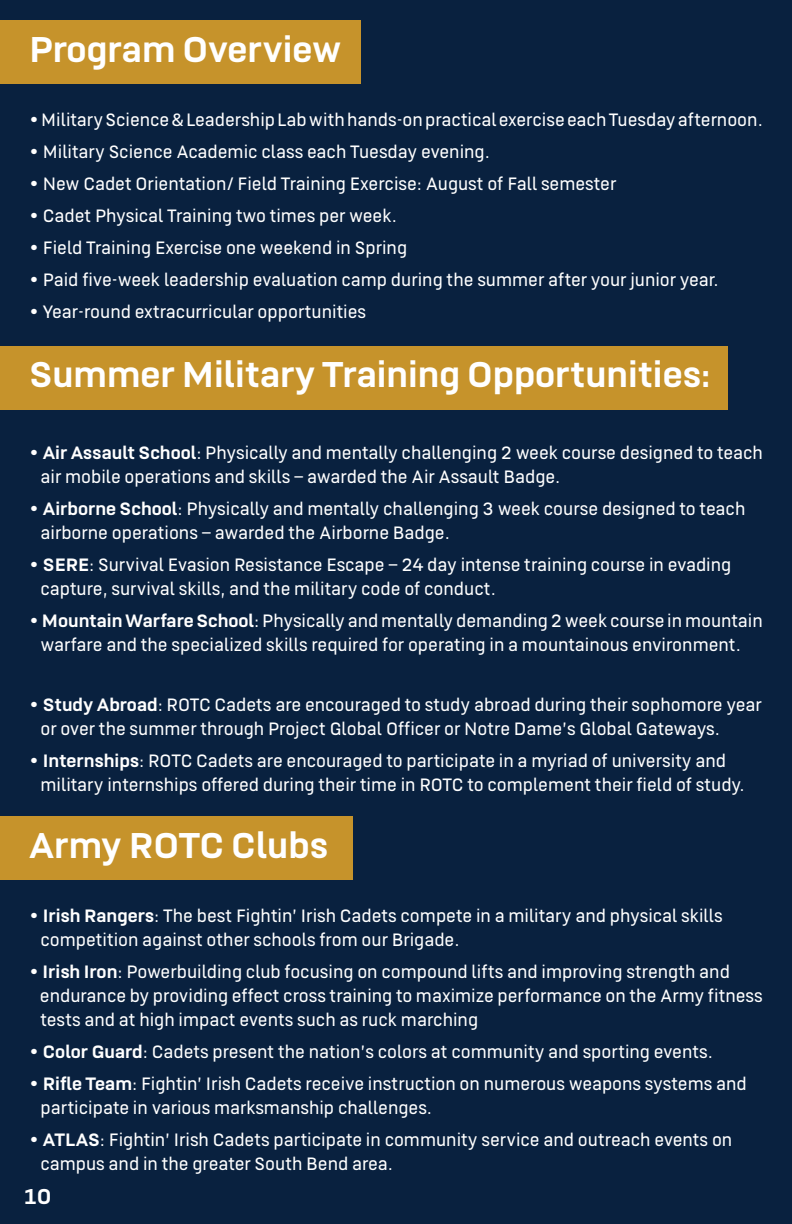
<style>
.page{position:relative;width:792px;height:1224px;background:#09213f}
.page>*{position:absolute;margin:0;border:0;box-sizing:border-box;transform-origin:0 0}
.t1{font:700 40px "US Army";color:#fff}
.t2{font:700 24px "US Army";color:#fff}
.t3{font:300 20px "US Army";color:#fff}
.s1{font-weight:700}
</style>
<div class="page">
<div style="left:0;top:817px;width:352px;height:63px;background:#c6932b"></div>
<div style="left:0;top:346px;width:728px;height:64px;background:#c6932b"></div>
<div style="left:0;top:21px;width:361px;height:63px;background:#c6932b"></div>
<p class="t1" style="left:29px;top:27px;width:314px">Program Overview</p>
<p class="t3" style="left:29px;top:109px;width:735px">• Military Science &amp; Leadership Lab with hands-on practical exercise each Tuesday afternoon.</p>
<p class="t3" style="left:29px;top:141px;width:462px">• Military Science Academic class each Tuesday evening.</p>
<p class="t3" style="left:29px;top:173px;width:589px">• New Cadet Orientation/ Field Training Exercise: August of Fall semester</p>
<p class="t3" style="left:29px;top:205px;width:369px">• Cadet Physical Training two times per week.</p>
<p class="t3" style="left:29px;top:237px;width:380px">• Field Training Exercise one weekend in Spring</p>
<p class="t3" style="left:29px;top:269px;width:691px">• Paid five-week leadership evaluation camp during the summer after your junior year.</p>
<p class="t3" style="left:29px;top:301px;width:339px">• Year-round extracurricular opportunities</p>
<p class="t1" style="left:29px;top:352px;width:683px">Summer Military Training Opportunities:</p>
<p class="t3" style="left:29px;top:442px;width:735px">• <span class="s1">Air Assault School</span>: Physically and mentally challenging 2 week course designed to teach</p>
<p class="t3" style="left:40px;top:466px;width:521px">air mobile operations and skills – awarded the Air Assault Badge.</p>
<p class="t3" style="left:29px;top:498px;width:718px">• <span class="s1">Airborne School</span>: Physically and mentally challenging 3 week course designed to teach</p>
<p class="t3" style="left:40px;top:522px;width:411px">airborne operations – awarded the Airborne Badge.</p>
<p class="t3" style="left:29px;top:554px;width:704px">• <span class="s1">SERE</span>: Survival Evasion Resistance Escape – 24 day intense training course in evading</p>
<p class="t3" style="left:40px;top:578px;width:457px">capture, survival skills, and the military code of conduct.</p>
<p class="t3" style="left:29px;top:610px;width:735px">• <span class="s1">Mountain Warfare School</span>: Physically and mentally demanding 2 week course in mountain</p>
<p class="t3" style="left:40px;top:634px;width:702px">warfare and the specialized skills required for operating in a mountainous environment.</p>
<p class="t3" style="left:29px;top:694px;width:734px">• <span class="s1">Study Abroad</span>: ROTC Cadets are encouraged to study abroad during their sophomore year</p>
<p class="t3" style="left:40px;top:718px;width:681px">or over the summer through Project Global Officer or Notre Dame’s Global Gateways.</p>
<p class="t3" style="left:29px;top:750px;width:699px">• <span class="s1">Internships</span>: ROTC Cadets are encouraged to participate in a myriad of university and</p>
<p class="t3" style="left:40px;top:774px;width:706px">military internships offered during their time in ROTC to complement their field of study.</p>
<p class="t1" style="left:29px;top:823px;width:301px">Army ROTC Clubs</p>
<p class="t3" style="left:29px;top:905px;width:695px">• <span class="s1">Irish Rangers</span>: The best Fightin’ Irish Cadets compete in a military and physical skills</p>
<p class="t3" style="left:40px;top:929px;width:421px">competition against other schools from our Brigade.</p>
<p class="t3" style="left:29px;top:961px;width:702px">• <span class="s1">Irish Iron</span>: Powerbuilding club focusing on compound lifts and improving strength and</p>
<p class="t3" style="left:40px;top:985px;width:724px">endurance by providing effect cross training to maximize performance on the Army fitness</p>
<p class="t3" style="left:40px;top:1009px;width:439px">tests and at high impact events such as ruck marching</p>
<p class="t3" style="left:29px;top:1041px;width:685px">• <span class="s1">Color Guard</span>: Cadets present the nation’s colors at community and sporting events.</p>
<p class="t3" style="left:29px;top:1073px;width:719px">• <span class="s1">Rifle Team</span>: Fightin’ Irish Cadets receive instruction on numerous weapons systems and</p>
<p class="t3" style="left:40px;top:1097px;width:393px">participate in various marksmanship challenges.</p>
<p class="t3" style="left:29px;top:1129px;width:705px">• <span class="s1">ATLAS</span>: Fightin’ Irish Cadets participate in community service and outreach events on</p>
<p class="t3" style="left:40px;top:1153px;width:354px">campus and in the greater South Bend area.</p>
<p class="t2" style="left:24px;top:1183px;width:29px">10</p>
</div>
